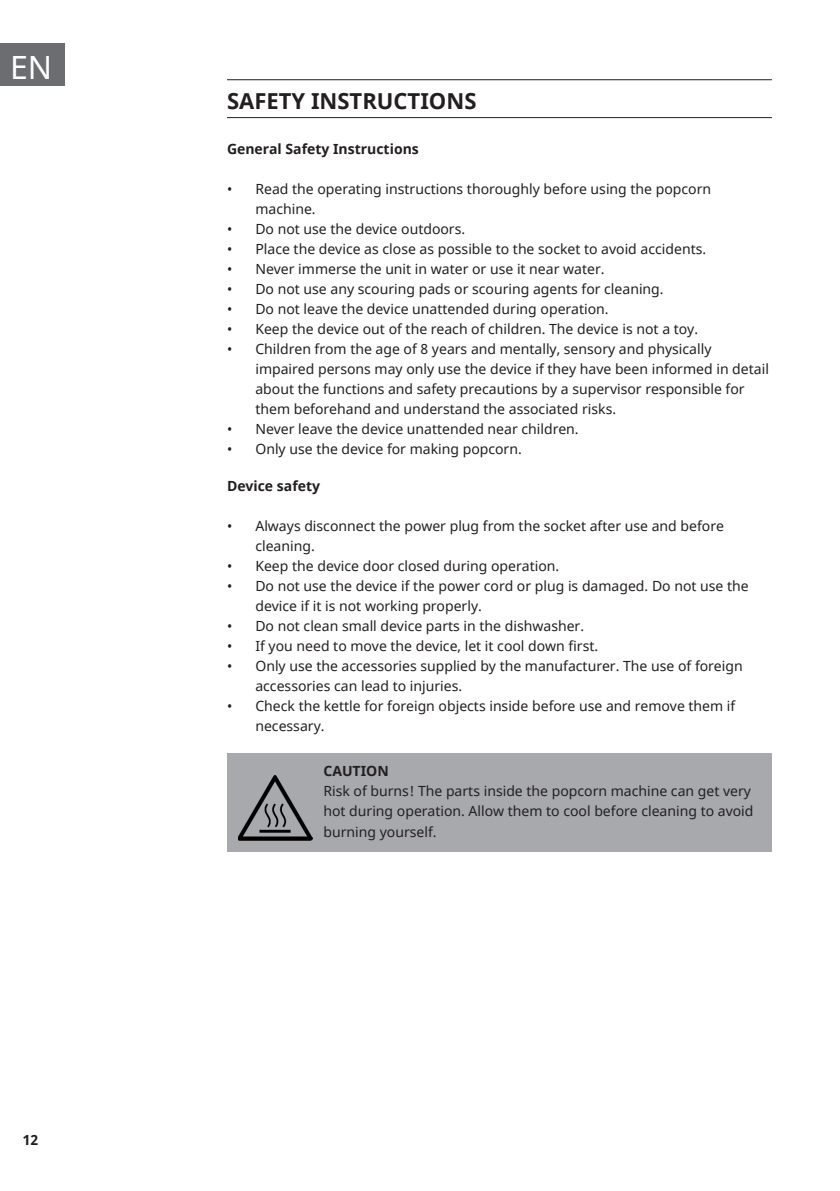
<style>
.page{position:relative;width:840px;height:1191px;background:#fff}
.page>*{position:absolute;margin:0;border:0;box-sizing:border-box;transform-origin:0 0}
.t1{font:32px "Noto Sans";color:#fff}
.t2{font:700 22px "Noto Sans";color:#231f20}
.t3{font:14px/20px "Noto Sans";color:#231f20}
.t4{font:700 14px "Noto Sans";color:#231f20}
</style>
<div class="page">
<div style="left:0;top:43px;width:65px;height:42px;background:#6c6d70"></div>
<hr style="left:227px;top:79px;width:544px;height:1px;background:#231f20">
<hr style="left:227px;top:117px;width:544px;height:1px;background:#231f20">
<div style="left:227px;top:753px;width:544px;height:99px;background:#a8a9ad"></div>
<img style="left:238px;top:775px;width:74px;height:65px">
<h1 class="t1" style="left:10px;top:45px;width:44px">EN</h1>
<p class="t4" style="left:23px;top:1130px;width:17px">12</p>
<h2 class="t2" style="left:227px;top:85px;width:251px">SAFETY INSTRUCTIONS</h2>
<p class="t4" style="left:227px;top:139px;width:193px">General Safety Instructions</p>
<p class="t3" style="left:255px;top:179px;width:457px;text-indent:-28px">• Read the operating instructions thoroughly before using the popcorn machine.</p>
<p class="t3" style="left:227px;top:219px;width:239px">• Do not use the device outdoors.</p>
<p class="t3" style="left:227px;top:239px;width:480px">• Place the device as close as possible to the socket to avoid accidents.</p>
<p class="t3" style="left:227px;top:259px;width:379px">• Never immerse the unit in water or use it near water.</p>
<p class="t3" style="left:227px;top:279px;width:438px">• Do not use any scouring pads or scouring agents for cleaning.</p>
<p class="t3" style="left:227px;top:299px;width:383px">• Do not leave the device unattended during operation.</p>
<p class="t3" style="left:227px;top:319px;width:472px">• Keep the device out of the reach of children. The device is not a toy.</p>
<p class="t3" style="left:255px;top:339px;width:515px;text-indent:-28px">• Children from the age of 8 years and mentally, sensory and physically impaired persons may only use the device if they have been informed in detail about the functions and safety precautions by a supervisor responsible for them beforehand and understand the associated risks.</p>
<p class="t3" style="left:227px;top:419px;width:353px">• Never leave the device unattended near children.</p>
<p class="t3" style="left:227px;top:439px;width:296px">• Only use the device for making popcorn.</p>
<p class="t4" style="left:227px;top:476px;width:94px">Device safety</p>
<p class="t3" style="left:255px;top:516px;width:470px;text-indent:-28px">• Always disconnect the power plug from the socket after use and before cleaning.</p>
<p class="t3" style="left:227px;top:556px;width:333px">• Keep the device door closed during operation.</p>
<p class="t3" style="left:255px;top:576px;width:494px;text-indent:-28px">• Do not use the device if the power cord or plug is damaged. Do not use the device if it is not working properly.</p>
<p class="t3" style="left:227px;top:616px;width:358px">• Do not clean small device parts in the dishwasher.</p>
<p class="t3" style="left:227px;top:636px;width:372px">• If you need to move the device, let it cool down first.</p>
<p class="t3" style="left:255px;top:656px;width:488px;text-indent:-28px">• Only use the accessories supplied by the manufacturer. The use of foreign accessories can lead to injuries.</p>
<p class="t3" style="left:255px;top:696px;width:481px;text-indent:-28px">• Check the kettle for foreign objects inside before use and remove them if necessary.</p>
<p class="t4" style="left:323px;top:761px;width:67px">CAUTION</p>
<p class="t3" style="left:323px;top:782px;width:431px">Risk of burns! The parts inside the popcorn machine can get very hot during operation. Allow them to cool before cleaning to avoid burning yourself.</p>
</div>
